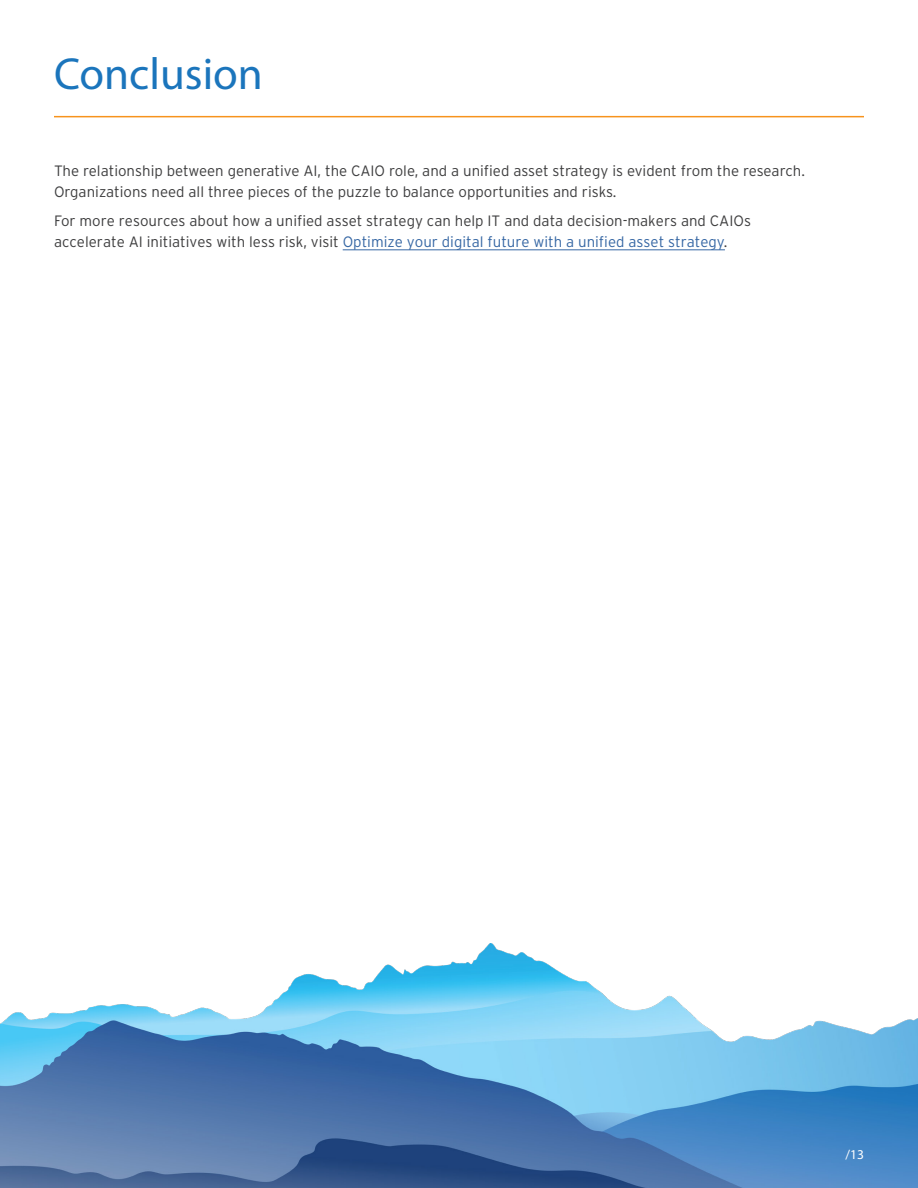
<style>
.page{position:relative;width:918px;height:1188px;background:#fff}
.page>*{position:absolute;margin:0;border:0;box-sizing:border-box;transform-origin:0 0}
.IM_Page_Header{font:45px "Myriad Pro";color:#1b75bc}
.MI_Body_Copy{font:300 15px/21px "Interstate";color:#3e3e3f}
.t1{font:13.5px "Myriad Pro";color:#fff}
.s1{color:#3667a4}
</style>
<div class="page">
<hr style="left:54px;top:116px;width:810px;height:1px;background:#f7931d">
<img style="left:0;top:944px;width:918px;height:244px">
<hr style="left:343px;top:250px;width:382px;height:1px;background:#3667a4">
<p class="IM_Page_Header" style="left:54px;top:46px;width:210px">Conclusion</p>
<p class="MI_Body_Copy" style="left:54px;top:160px;width:752px">The relationship between generative AI, the CAIO role, and a unified asset strategy is evident from the research.<br>Organizations need all three pieces of the puzzle to balance opportunities and risks.</p>
<p class="MI_Body_Copy" style="left:54px;top:210px;width:699px">For more resources about how a unified asset strategy can help IT and data decision-makers and CAIOs accelerate AI initiatives with less risk, visit <span class="s1">Optimize your digital future with a unified asset strategy</span>.</p>
<p class="t1" style="left:846px;top:1146px;width:20px">/13</p>
</div>
